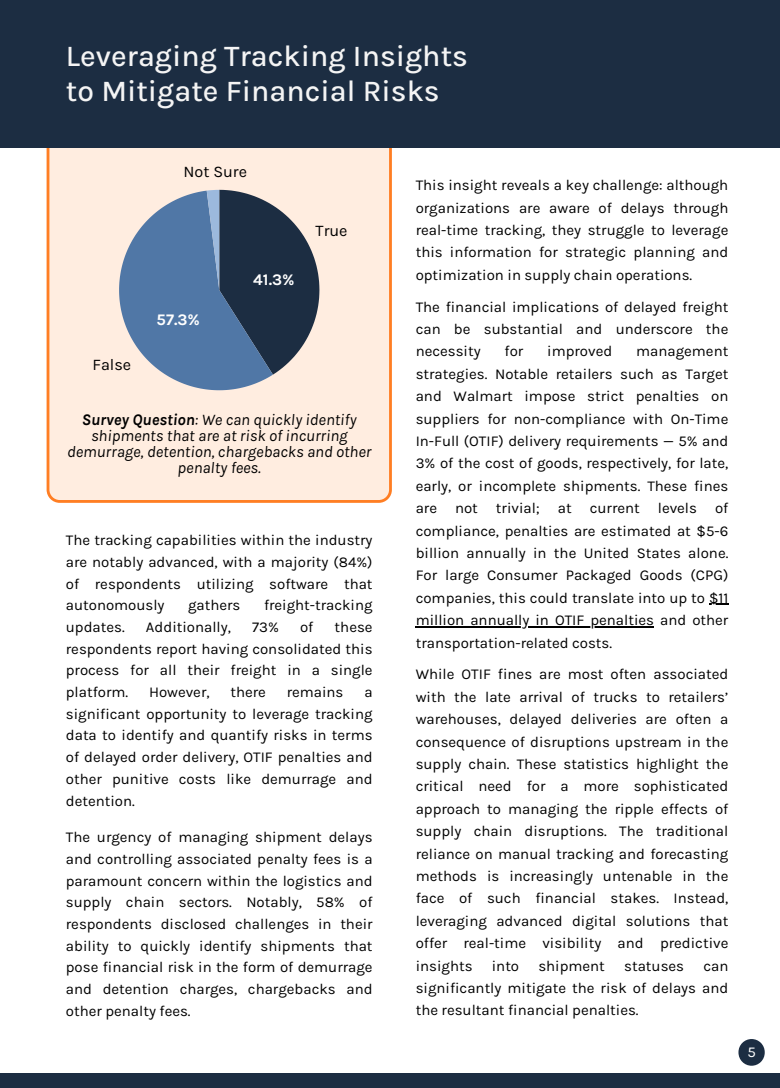
<style>
.page{position:relative;width:780px;height:1088px;background:#fff}
.page>*{position:absolute;margin:0;border:0;box-sizing:border-box;transform-origin:0 0}
.t1{font:500 30px/35.6px "Karla";color:#f4f4f4}
.t2{font:italic 16.12px/16px "Karla";color:#000;text-align:center}
.t3{font:16.12px "Karla";color:#000}
.t4{font:700 16.12px "Karla";color:#fff}
.t5{font:15px/22.4px "Karla";color:#000;text-align:justify}
.t6{font:15px "Karla";color:#fff}
.s1{font-weight:700}
</style>
<div class="page">
<div style="left:47px;top:148px;width:345px;height:355px;background:#ffede0"></div>
<div style="left:0;top:0;width:780px;height:148px;background:#1c2d42"></div>
<svg style="left:709px;top:604px;width:19px;height:1px"></svg>
<hr style="left:416px;top:626px;width:238px;height:1px;background:#000">
<svg style="left:119px;top:190px;width:200px;height:200px;background:#677a93"></svg>
<div style="left:0;top:1072px;width:780px;height:15px;background:#1c2d42"></div>
<svg style="left:738px;top:1039px;width:27px;height:26px"></svg>
<h1 class="t1" style="left:66px;top:38px;width:404px">Leveraging Tracking Insights to Mitigate Financial Risks</h1>
<p class="t3" style="left:93px;top:355px;width:40px">False</p>
<p class="t3" style="left:184px;top:162px;width:65px">Not Sure</p>
<p class="t4" style="left:157px;top:310px;width:45px">57.3%</p>
<p class="t4" style="left:253px;top:270px;width:43px">41.3%</p>
<p class="t3" style="left:316px;top:221px;width:34px">True</p>
<p class="t2" style="left:67px;top:412px;width:306px"><span class="s1">Survey Question</span>: We can quickly identify shipments that are at risk of incurring demurrage, detention, chargebacks and other penalty fees.</p>
<p class="t5" style="left:66px;top:529px;width:308px;line-height:21.6px">The tracking capabilities within the industry are notably advanced, with a majority (84%) of respondents utilizing software that autonomously</p>
<p class="t5" style="left:188px;top:594px;width:54px">gathers</p>
<p class="t5" style="left:264px;top:594px;width:110px">freight-tracking</p>
<p class="t5" style="left:66px;top:616px;width:60px">updates.</p>
<p class="t5" style="left:146px;top:616px;width:86px">Additionally,</p>
<p class="t5" style="left:252px;top:616px;width:28px">73%</p>
<p class="t5" style="left:300px;top:616px;width:15px">of</p>
<p class="t5" style="left:66px;top:616px;width:308px;line-height:21.6px;text-indent:269px">these respondents report having consolidated this process for all their freight in a single platform.</p>
<p class="t5" style="left:149px;top:681px;width:62px">However,</p>
<p class="t5" style="left:230px;top:681px;width:37px">there</p>
<p class="t5" style="left:287px;top:681px;width:58px">remains</p>
<p class="t5" style="left:66px;top:681px;width:308px;line-height:21.6px;text-indent:298px">a significant opportunity to leverage tracking data to identify and quantify risks in terms of delayed order delivery, OTIF penalties and other punitive costs like demurrage and detention.</p>
<p class="t5" style="left:66px;top:826px;width:308px;line-height:21.6px">The urgency of managing shipment delays and controlling associated penalty fees is a paramount concern within the logistics and supply chain sectors. Notably, 58% of respondents disclosed challenges in their ability to quickly identify shipments that pose financial risk in the form of demurrage and detention charges, chargebacks and other penalty fees.</p>
<p class="t5" style="left:416px;top:174px;width:314px">This insight reveals a key challenge: although organizations are aware of delays through real-time tracking, they struggle to leverage this information for strategic planning and optimization in supply chain operations.</p>
<p class="t5" style="left:416px;top:295px;width:314px">The financial implications of delayed freight can be substantial and underscore the necessity</p>
<p class="t5" style="left:505px;top:340px;width:20px">for</p>
<p class="t5" style="left:547px;top:340px;width:67px">improved</p>
<p class="t5" style="left:416px;top:340px;width:314px;text-indent:220px">management strategies. Notable retailers such as Target and Walmart impose strict penalties on suppliers for non-compliance with On-Time In-Full (OTIF) delivery requirements — 5% and 3% of the cost of goods, respectively, for late, early, or incomplete shipments. These fines are not trivial; at current levels of compliance, penalties are estimated at $5-6 billion annually in the United States alone.<br>For large Consumer Packaged Goods (CPG) companies, this could translate into up to $11 million annually in OTIF penalties and other transportation-related costs.</p>
<p class="t5" style="left:416px;top:663px;width:314px">While OTIF fines are most often associated with the late arrival of trucks to retailers’ warehouses, delayed deliveries are often a consequence of disruptions upstream in the supply chain. These statistics highlight the critical need for a more sophisticated approach to managing the ripple effects of supply chain disruptions. The traditional reliance on manual tracking and forecasting methods is increasingly untenable in the face of such financial stakes. Instead, leveraging advanced digital solutions that offer real-time visibility and predictive insights</p>
<p class="t5" style="left:492px;top:954px;width:29px">into</p>
<p class="t5" style="left:538px;top:954px;width:68px">shipment</p>
<p class="t5" style="left:624px;top:954px;width:61px">statuses</p>
<p class="t5" style="left:416px;top:954px;width:314px;text-indent:288px">can significantly mitigate the risk of delays and the resultant financial penalties.</p>
<p class="t6" style="left:747px;top:1042px;width:10px">5</p>
</div>
